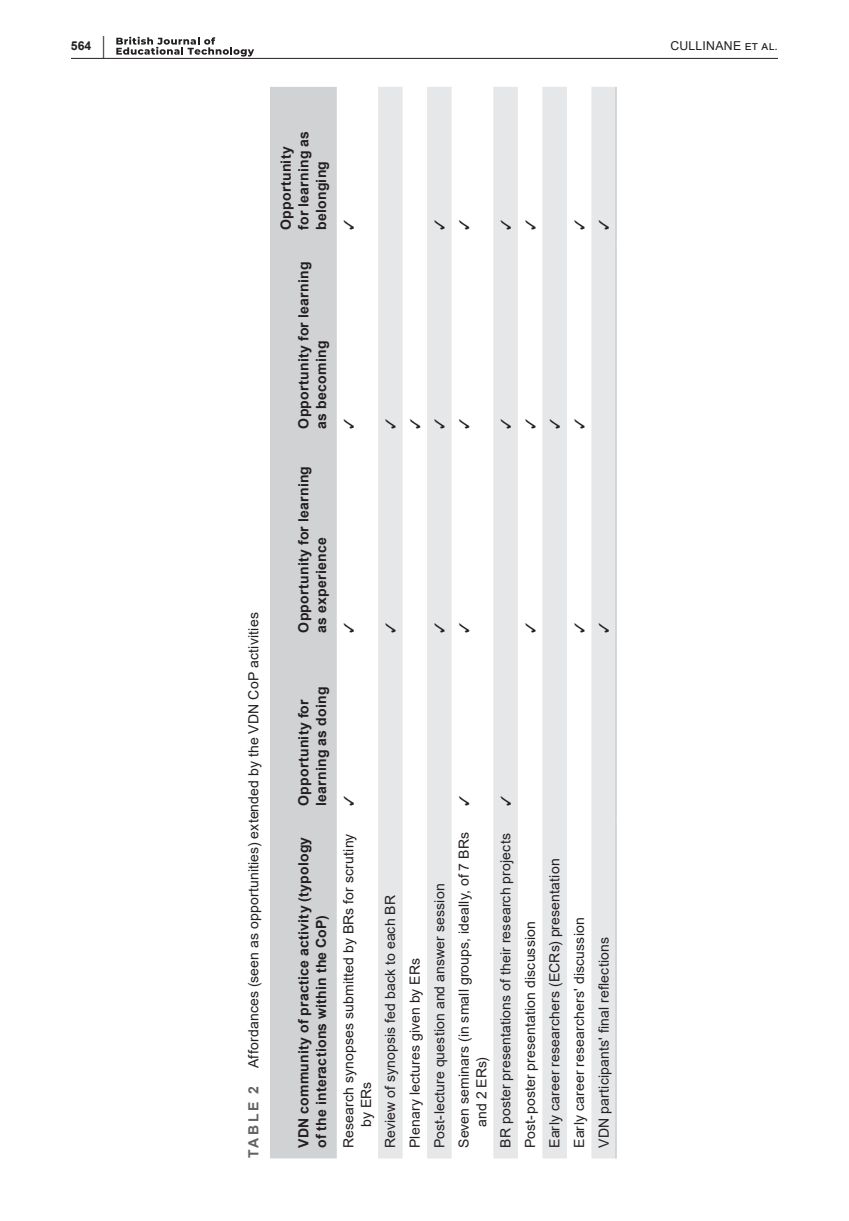
<style>
.page{position:relative;width:849px;height:1221px;background:#fff}
.page>*{position:absolute;margin:0;border:0;box-sizing:border-box;transform-origin:0 0}
.t1{font:14px/17.5px "Arial";letter-spacing:.01em;color:#231f20}
.t2{font:700 14px/17.5px "Arial";letter-spacing:.02em;color:#231f20}
.t3{font:14px "STIX";color:#231f20}
.t4{font:700 14px "Arial";letter-spacing:.185em;color:#636366}
.t5{font:12.25px "Arial";letter-spacing:.025em;color:#231f20}
.t6{font:700 12.25px "Arial";color:#231f20}
.s1{font-size:23.62px}
</style>
<div class="page">
<hr style="left:71px;top:58px;width:706px;height:1px;background:#231f20">
<svg style="left:116px;top:37px;width:138px;height:20px"></svg>
<div style="left:270px;top:87px;width:66px;height:1071px;background:#d1d2d4"></div>
<svg style="left:378px;top:87px;width:237px;height:1071px"></svg>
<hr style="left:615px;top:816px;width:1px;height:342px;background:#d1d2d4">
<hr style="left:615px;top:643px;width:1px;height:173px;background:#d1d2d4">
<hr style="left:615px;top:439px;width:1px;height:204px;background:#d1d2d4">
<hr style="left:615px;top:240px;width:1px;height:199px;background:#d1d2d4">
<hr style="left:615px;top:87px;width:1px;height:153px;background:#d1d2d4">
<p class="t6" style="left:71px;top:37px;width:35px">564 <span class="s1">|</span></p>
<p class="t5" style="left:670px;top:37px;width:109px">CULLINANE et al.</p>
<p class="t1" style="left:245px;top:1067px;width:457px;rotate:-90deg">Affordances (seen as opportunities) extended by the VDN CoP activities</p>
<p class="t4" style="left:244px;top:1158px;width:74px;rotate:-90deg">TABLE 2</p>
<p class="t2" style="left:277px;top:230px;width:100px;rotate:-90deg">Opportunity for learning as belonging</p>
<p class="t2" style="left:295px;top:428px;width:168px;rotate:-90deg">Opportunity for learning as becoming</p>
<p class="t3" style="left:339px;top:230px;width:12px;rotate:-90deg">✓</p>
<p class="t3" style="left:339px;top:428px;width:12px;rotate:-90deg">✓</p>
<p class="t2" style="left:295px;top:632px;width:168px;rotate:-90deg">Opportunity for learning as experience</p>
<p class="t3" style="left:339px;top:632px;width:12px;rotate:-90deg">✓</p>
<p class="t3" style="left:430px;top:230px;width:12px;rotate:-90deg">✓</p>
<p class="t3" style="left:454px;top:230px;width:12px;rotate:-90deg">✓</p>
<p class="t3" style="left:381px;top:428px;width:12px;rotate:-90deg">✓</p>
<p class="t3" style="left:405px;top:428px;width:12px;rotate:-90deg">✓</p>
<p class="t3" style="left:430px;top:428px;width:12px;rotate:-90deg">✓</p>
<p class="t3" style="left:454px;top:428px;width:12px;rotate:-90deg">✓</p>
<p class="t3" style="left:381px;top:632px;width:12px;rotate:-90deg">✓</p>
<p class="t3" style="left:430px;top:632px;width:12px;rotate:-90deg">✓</p>
<p class="t3" style="left:454px;top:632px;width:12px;rotate:-90deg">✓</p>
<p class="t3" style="left:496px;top:230px;width:12px;rotate:-90deg">✓</p>
<p class="t3" style="left:521px;top:230px;width:12px;rotate:-90deg">✓</p>
<p class="t3" style="left:570px;top:230px;width:12px;rotate:-90deg">✓</p>
<p class="t3" style="left:594px;top:230px;width:12px;rotate:-90deg">✓</p>
<p class="t3" style="left:496px;top:428px;width:12px;rotate:-90deg">✓</p>
<p class="t3" style="left:521px;top:428px;width:12px;rotate:-90deg">✓</p>
<p class="t3" style="left:545px;top:428px;width:12px;rotate:-90deg">✓</p>
<p class="t3" style="left:570px;top:428px;width:12px;rotate:-90deg">✓</p>
<p class="t3" style="left:521px;top:632px;width:12px;rotate:-90deg">✓</p>
<p class="t3" style="left:570px;top:632px;width:12px;rotate:-90deg">✓</p>
<p class="t3" style="left:594px;top:632px;width:12px;rotate:-90deg">✓</p>
<p class="t2" style="left:295px;top:805px;width:120px;rotate:-90deg">Opportunity for learning as doing</p>
<p class="t2" style="left:295px;top:1147px;width:313px;rotate:-90deg">VDN community of practice activity (typology of the interactions within the CoP)</p>
<p class="t3" style="left:339px;top:805px;width:12px;rotate:-90deg">✓</p>
<p class="t1" style="left:340px;top:1126px;width:295px;text-indent:-21px;rotate:-90deg">Research synopses submitted by BRs for scrutiny by ERs</p>
<p class="t1" style="left:381px;top:1147px;width:254px;rotate:-90deg">Review of synopsis fed back to each BR</p>
<p class="t1" style="left:406px;top:1147px;width:191px;rotate:-90deg">Plenary lectures given by ERs</p>
<p class="t1" style="left:430px;top:1147px;width:266px;rotate:-90deg">Post-lecture question and answer session</p>
<p class="t3" style="left:454px;top:805px;width:12px;rotate:-90deg">✓</p>
<p class="t1" style="left:455px;top:1126px;width:296px;text-indent:-21px;rotate:-90deg">Seven seminars (in small groups, ideally, of 7 BRs and 2 ERs)</p>
<p class="t3" style="left:496px;top:805px;width:12px;rotate:-90deg">✓</p>
<p class="t1" style="left:496px;top:1147px;width:316px;rotate:-90deg">BR poster presentations of their research projects</p>
<p class="t1" style="left:521px;top:1147px;width:228px;rotate:-90deg">Post-poster presentation discussion</p>
<p class="t1" style="left:545px;top:1147px;width:291px;rotate:-90deg">Early career researchers (ECRs) presentation</p>
<p class="t1" style="left:570px;top:1147px;width:232px;rotate:-90deg">Early career researchers' discussion</p>
<p class="t1" style="left:594px;top:1147px;width:212px;rotate:-90deg">VDN participants' final reflections</p>
</div>
